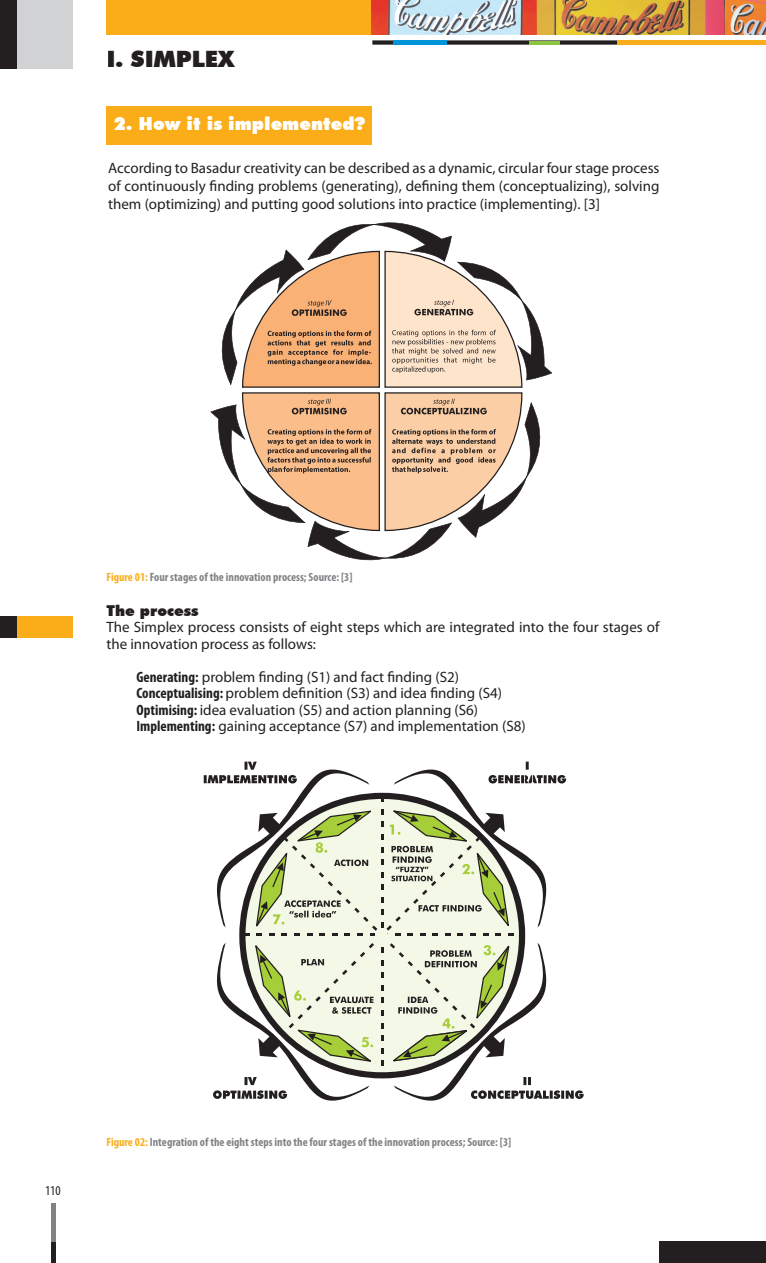
<style>
.page{position:relative;width:766px;height:1263px;background:#fff}
.page>*{position:absolute;margin:0;border:0;box-sizing:border-box;transform-origin:0 0}
.t1{font:900 22.5px "Futura BT";color:#231f20}
.t2{font:900 18px "Futura BT";color:#fff}
.t3{font:15px/16.5px "Myriad Pro";color:#231f20}
.t4{font:900 15px "Futura BT";color:#231f20}
.t5{font:condensed 13.5px "Myriad Pro";color:#231f20}
.t6{font:700 condensed 12px "Myriad Pro";color:#808285}
.s1{color:#faad19}
.s2{font-weight:700;font-stretch:condensed}
</style>
<div class="page">
<div style="left:0;top:0;width:17px;height:68px;background:#231f20"></div>
<div style="left:17px;top:0;width:55px;height:68px;background:#d1d2d4"></div>
<div style="left:106px;top:0;width:266px;height:34px;background:#faad19"></div>
<div style="left:659px;top:1242px;width:106px;height:21px;background:#231f20"></div>
<svg style="left:372px;top:40px;width:245px;height:5px"></svg>
<div style="left:393px;top:40px;width:53px;height:5px;background:#0095d9"></div>
<hr style="left:529px;top:41px;width:31px;height:3px;background:#8bc63e">
<div style="left:617px;top:40px;width:148px;height:5px;background:#faad19"></div>
<div style="left:0;top:617px;width:17px;height:21px;background:#231f20"></div>
<div style="left:17px;top:617px;width:55px;height:21px;background:#faad19"></div>
<hr style="left:51px;top:1203px;width:4px;height:60px;background:#231f20">
<hr style="left:51px;top:1203px;width:4px;height:39px;background:#808285">
<img style="left:371px;top:0;width:394px;height:34px">
<div style="left:106px;top:106px;width:266px;height:39px;background:#faad19"></div>
<svg style="left:210px;top:222px;width:343px;height:339px"></svg>
<svg style="left:204px;top:762px;width:379px;height:339px"></svg>
<h1 class="t1" style="left:106px;top:45px;width:129px">I. SIMPLEX</h1>
<p class="t2" style="left:114px;top:113px;width:253px">2. How it is implemented?</p>
<p class="t3" style="left:108px;top:159px;width:552px;line-height:18px;text-align:justify">According to Basadur creativity can be described as a dynamic, circular four stage process of continuously finding problems (generating), defining them (conceptualizing), solving them (optimizing) and putting good solutions into practice (implementing). [3]</p>
<p class="t6" style="left:106px;top:569px;width:247px"><span class="s1">Figure 01:</span> Four stages of the innovation process; Source: [3]</p>
<p class="t4" style="left:106px;top:601px;width:94px">The process</p>
<p class="t3" style="left:106px;top:619px;width:554px">The Simplex process consists of eight steps which are integrated into the four stages of the innovation process as follows:</p>
<p class="t3" style="left:136px;top:668px;width:390px"><span class="s2">Generating:</span> problem finding (S1) and fact finding (S2)<br><span class="s2">Conceptualising:</span> problem definition (S3) and idea finding (S4)<br><span class="s2">Optimising:</span> idea evaluation (S5) and action planning (S6)<br><span class="s2">Implementing:</span> gaining acceptance (S7) and implementation (S8)</p>
<p class="t5" style="left:45px;top:1182px;width:17px">110</p>
<p class="t6" style="left:106px;top:1134px;width:406px"><span class="s1">Figure 02:</span> Integration of the eight steps into the four stages of the innovation process; Source: [3]</p>
</div>
